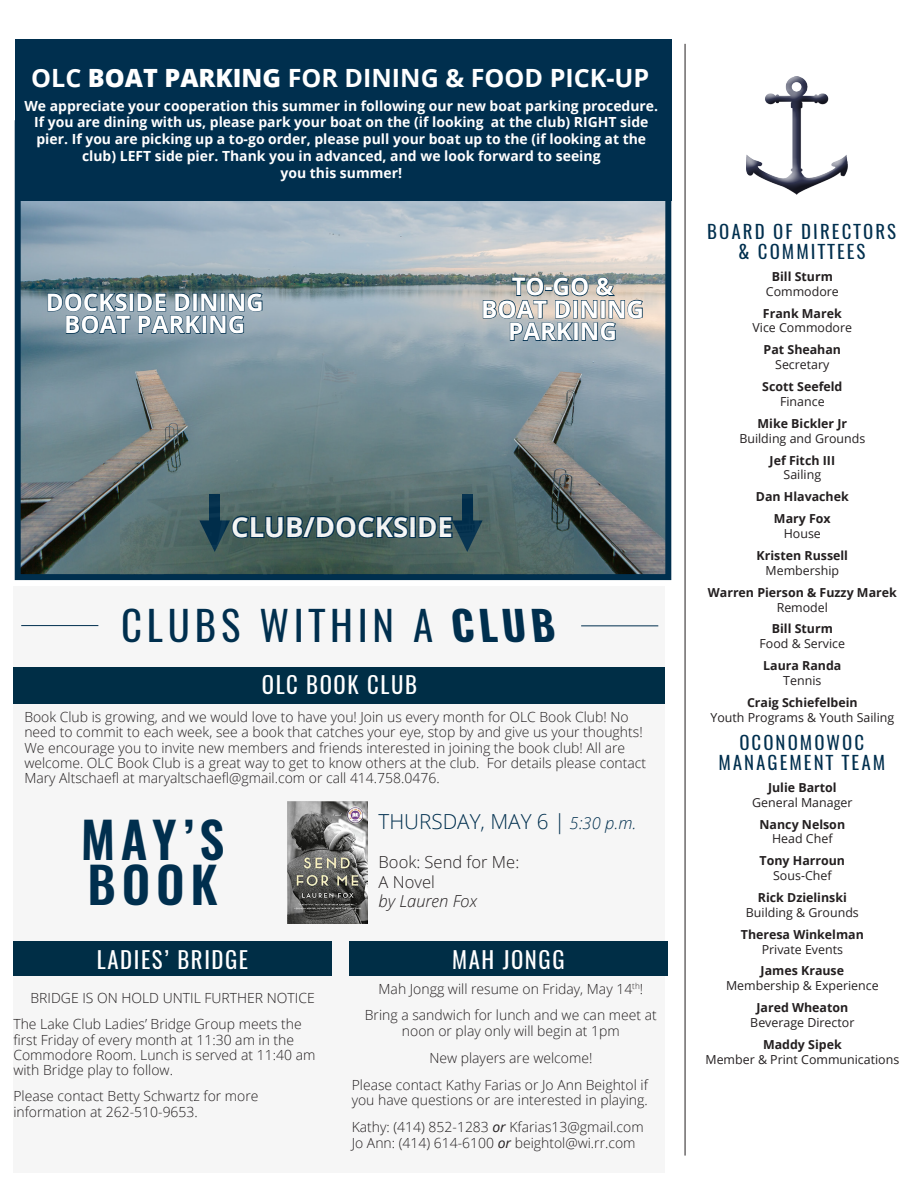
<style>
.page{position:relative;width:918px;height:1188px;background:#fff}
.page>*{position:absolute;margin:0;border:0;box-sizing:border-box;transform-origin:0 0}
.t1{font:italic 600 49.65px/45px "Oswald";color:#002f4e}
.t2{font:italic 40.8px "Oswald";color:#002f4e}
.t3{font:700 27.45px "Open Sans";color:#fff}
.t4{font:700 25.2px "Open Sans";color:#fff}
.t5{font:700 24.15px/22.4px "Open Sans";color:#fff;text-align:center}
.t6{font:22.8px "Oswald";letter-spacing:.07em;color:#fff}
.t7{font:300 20.7px "Open Sans";color:#002f4e}
.t8{font:italic 18.6px/20.1px "Oswald";letter-spacing:.12em;color:#002f4e;text-align:center}
.t9{font:300 16.5px/19.8px "Open Sans";color:#231f20}
.t10{font:300 13.95px/15.1px "Open Sans";color:#231f20}
.t11{font:700 13.95px/16.8px "Open Sans";color:#fff;text-align:center}
.t12{font:700 12.45px/14.9px "Open Sans";color:#231f20;text-align:center}
.t13{font:12.45px/14.9px "Open Sans";color:#231f20;text-align:center}
.s1{font-weight:800}
.s2{font-weight:700;font-style:normal}
.s3{font-style:italic;font-size:16.5px}
.s4{font-style:italic}
.s5{font-weight:400;font-style:italic}
.s6{font-weight:400}
.s7{font-weight:700}
</style>
<div class="page">
<div style="left:741px;top:75px;width:110px;height:122px;background:#231f20;opacity:.75"></div>
<hr style="left:685px;top:44px;width:1px;height:1112px;background:#231f20">
<img style="left:22px;top:201px;width:642px;height:372px">
<div style="left:15px;top:39px;width:656px;height:162px;background:#002f4e"></div>
<div style="left:15px;top:120px;width:656px;height:460px;border:6px solid #002f4e"></div>
<div style="left:129px;top:293px;width:5px;height:18px;border:1px solid #002f4e"></div>
<svg style="left:47px;top:292px;width:84px;height:43px;background:#658192"></svg>
<svg style="left:137px;top:292px;width:126px;height:43px;background:#698494"></svg>
<svg style="left:482px;top:277px;width:162px;height:65px;background:#969fa1"></svg>
<img style="left:121px;top:344px;width:452px;height:230px">
<div style="left:13px;top:587px;width:652px;height:586px;background:#f6f6f6"></div>
<hr style="left:21px;top:625px;width:77px;height:1px;background:#002f4e">
<hr style="left:581px;top:626px;width:77px;height:1px;background:#002f4e">
<div style="left:13px;top:667px;width:652px;height:37px;background:#002e46"></div>
<div style="left:13px;top:942px;width:319px;height:34px;background:#002e46"></div>
<div style="left:349px;top:942px;width:318px;height:34px;background:#002e46"></div>
<img style="left:287px;top:802px;width:81px;height:121px">
<p class="t4" style="left:31px;top:60px;width:620px">OLC <span class="s1">BOAT PARKING</span> FOR DINING &amp; FOOD PICK-UP</p>
<p class="t11" style="left:24px;top:97px;width:635px">We appreciate your cooperation this summer in following our new boat parking procedure.<br>If you are dining with us, please park your boat on the (if looking at the club) RIGHT side pier. If you are picking up a to-go order, please pull your boat up to the (if looking at the club) LEFT side pier. Thank you in advanced, and we look forward to seeing<br>you this summer!</p>
<p class="t5" style="left:46px;top:290px;width:219px">DOCKSIDE DINING<br>BOAT PARKING</p>
<p class="t5" style="left:481px;top:275px;width:164px">TO-GO &amp;<br>BOAT DINING<br>PARKING</p>
<p class="t3" style="left:231px;top:507px;width:223px">CLUB/DOCKSIDE</p>
<p class="t2" style="left:122px;top:597px;width:442px">CLUBS WITHIN A <span class="s2">CLUB</span></p>
<p class="t6" style="left:262px;top:669px;width:157px">OLC BOOK CLUB</p>
<p class="t10" style="left:24px;top:709px;width:623px">Book Club is growing, and we would love to have you! Join us every month for OLC Book Club! No need to commit to each week, see a book that catches your eye, stop by and give us your thoughts!<br>We encourage you to invite new members and friends interested in joining the book club! All are welcome. OLC Book Club is a great way to get to know others at the club. For details please contact Mary Altschaefl at maryaltschaefl@gmail.com or call 414.758.0476.</p>
<p class="t1" style="left:82px;top:818px;width:153px">MAY ’S<br>BOOK</p>
<p class="t7" style="left:379px;top:808px;width:259px">THURSDAY, MAY 6 | <span class="s3">5:30 p.m.</span></p>
<p class="t9" style="left:379px;top:851px;width:142px">Book: Send for Me:<br>A Novel<br><span class="s4">by Lauren Fox</span></p>
<p class="t6" style="left:97px;top:944px;width:153px">LADIES’ BRIDGE</p>
<p class="t6" style="left:452px;top:944px;width:114px">MAH JONGG</p>
<p class="t10" style="left:13px;top:984px;width:303px;line-height:26.5px;text-indent:17px">BRIDGE IS ON HOLD UNTIL FURTHER NOTICE<br>The Lake Club Ladies’ Bridge Group meets the</p>
<p class="t10" style="left:13px;top:1032px;width:304px">first Friday of every month at 11:30 am in the<br>Commodore Room. Lunch is served at 11:40 am with Bridge play to follow.</p>
<p class="t10" style="left:13px;top:1088px;width:247px">Please contact Betty Schwartz for more information at 262-510-9653.</p>
<p class="t10" style="left:365px;top:975px;width:294px;line-height:26.8px;text-align:center">Mah Jongg will resume on Friday, May 14<sup>th</sup>!<br>Bring a sandwich for lunch and we can meet at</p>
<p class="t10" style="left:402px;top:1023px;width:219px">noon or play only will begin at 1pm</p>
<p class="t10" style="left:429px;top:1050px;width:165px">New players are welcome!</p>
<p class="t10" style="left:352px;top:1077px;width:298px">Please contact Kathy Farias or Jo Ann Beightol if</p>
<p class="t10" style="left:352px;top:1086px;width:298px;line-height:26.8px">you have questions or are interested in playing.<br>Kathy: (414) 852-1283 <span class="s5">or</span> Kfarias13@gmail.com</p>
<p class="t10" style="left:352px;top:1135px;width:285px">Jo Ann: (414) 614-6100 <span class="s5">or</span> beightol@wi.rr.com</p>
<p class="t8" style="left:708px;top:221px;width:193px">BOARD OF DIRE CT ORS &amp; COMMITTEES</p>
<p class="t12" style="left:766px;top:269px;width:74px">Bill Sturm<br><span class="s6">Commodore</span></p>
<p class="t13" style="left:753px;top:305px;width:101px"><span class="s7">Frank Marek<br></span>Vice Commodore</p>
<p class="t12" style="left:764px;top:342px;width:79px">Pat Sheahan<br><span class="s6">Secretary</span></p>
<p class="t12" style="left:762px;top:379px;width:82px">Scott Seefeld<br><span class="s6">Finance</span></p>
<p class="t13" style="left:739px;top:416px;width:127px"><span class="s7">Mike Bickler Jr<br></span>Building and Grounds</p>
<p class="t12" style="left:770px;top:452px;width:67px">Jef Fitch III<br><span class="s6">Sailing</span></p>
<p class="t12" style="left:756px;top:486px;width:94px;line-height:21.9px">Dan Hlavachek<br>Mary Fox</p>
<p class="t12" style="left:757px;top:522px;width:93px;line-height:21.9px"><span class="s6">House<br></span>Kristen Russell</p>
<p class="t12" style="left:708px;top:559px;width:190px;line-height:21.9px"><span class="s6">Membership<br></span>Warren Pierson &amp; Fuzzy Marek</p>
<p class="t12" style="left:772px;top:596px;width:63px;line-height:21.9px"><span class="s6">Remodel<br></span>Bill Sturm</p>
<p class="t13" style="left:760px;top:633px;width:87px;line-height:21.9px;text-align:left">Food &amp; Service<br><span class="s7">Laura Randa</span></p>
<p class="t12" style="left:747px;top:669px;width:112px;line-height:21.9px"><span class="s6">Tennis<br></span>Craig Schiefelbein</p>
<p class="t13" style="left:710px;top:710px;width:185px">Youth Programs &amp; Youth Sailing</p>
<p class="t8" style="left:719px;top:732px;width:171px">OCONOMOWOC<br>MANAGEMENT TEAM</p>
<p class="t13" style="left:752px;top:780px;width:102px"><span class="s7">Julie Bartol<br></span>General Manager</p>
<p class="t12" style="left:760px;top:816px;width:87px">Nancy Nelson<br><span class="s6">Head Chef</span></p>
<p class="t12" style="left:760px;top:853px;width:87px">Tony Harroun<br><span class="s6">Sous-Chef</span></p>
<p class="t13" style="left:746px;top:890px;width:114px"><span class="s7">Rick Dzielinski<br></span>Building &amp; Grounds</p>
<p class="t12" style="left:741px;top:926px;width:125px">Theresa Winkelman<br><span class="s6">Private Events</span></p>
<p class="t13" style="left:726px;top:963px;width:154px"><span class="s7">James Krause<br></span>Membership &amp; Experience</p>
<p class="t13" style="left:750px;top:1000px;width:106px"><span class="s7">Jared Wheaton<br></span>Beverage Director</p>
<p class="t13" style="left:705px;top:1037px;width:195px"><span class="s7">Maddy Sipek<br></span>Member &amp; Print Communications</p>
</div>
